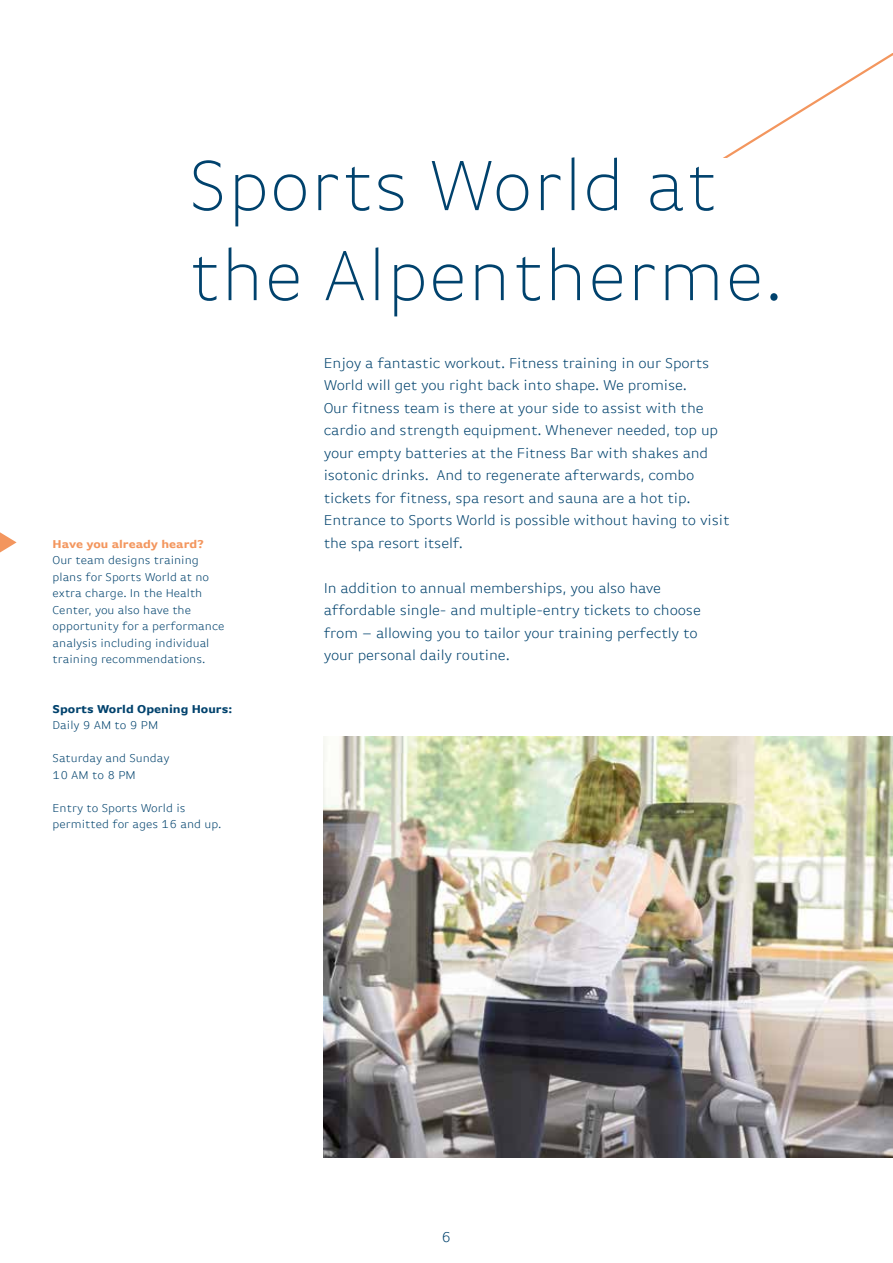
<style>
.page{position:relative;width:893px;height:1263px;background:#fff}
.page>*{position:absolute;margin:0;border:0;box-sizing:border-box;transform-origin:0 0}
.t1{font:200 75px/90px "Basic Gothic Offc Pro";color:#00426d}
.t2{font:300 15px/22.5px "Basic Gothic Offc Pro";letter-spacing:-.01em;color:#00426d}
.t3{font:300 12px/16.5px "Basic Gothic Offc Pro";color:#00426d}
.t4{font:700 12px "Basic Gothic Offc Pro";color:#00426d}
.t5{font:700 12px "Basic Gothic Offc Pro";color:#f3965e}
</style>
<div class="page">
<svg style="left:723px;top:53px;width:170px;height:105px"></svg>
<img style="left:324px;top:737px;width:569px;height:421px">
<svg style="left:0;top:532px;width:17px;height:20px"></svg>
<h1 class="t1" style="left:188px;top:141px;width:596px">Sports World at the Alpentherme.</h1>
<p class="t5" style="left:53px;top:537px;width:153px">Have you already heard?</p>
<p class="t3" style="left:53px;top:552px;width:173px">Our team designs training plans for Sports World at no extra charge. In the Health<br>Center, you also have the opportunity for a performance analysis including individual training recommendations.</p>
<p class="t4" style="left:53px;top:702px;width:181px">Sports World Opening Hours:</p>
<p class="t3" style="left:53px;top:717px;width:107px">Daily 9 AM to 9 PM</p>
<p class="t3" style="left:53px;top:750px;width:118px">Saturday and Sunday<br>10 AM to 8 PM</p>
<p class="t3" style="left:53px;top:799px;width:170px">Entry to Sports World is permitted for ages 16 and up.</p>
<p class="t2" style="left:324px;top:351px;width:407px">Enjoy a fantastic workout. Fitness training in our Sports World will get you right back into shape. We promise.<br>Our fitness team is there at your side to assist with the cardio and strength equipment. Whenever needed, top up your empty batteries at the Fitness Bar with shakes and isotonic drinks. And to regenerate afterwards, combo tickets for fitness, spa resort and sauna are a hot tip.<br>Entrance to Sports World is possible without having to visit the spa resort itself.</p>
<p class="t2" style="left:324px;top:576px;width:379px">In addition to annual memberships, you also have affordable single- and multiple-entry tickets to choose from – allowing you to tailor your training perfectly to your personal daily routine.</p>
<p class="t2" style="left:442px;top:1225px;width:11px">6</p>
</div>
